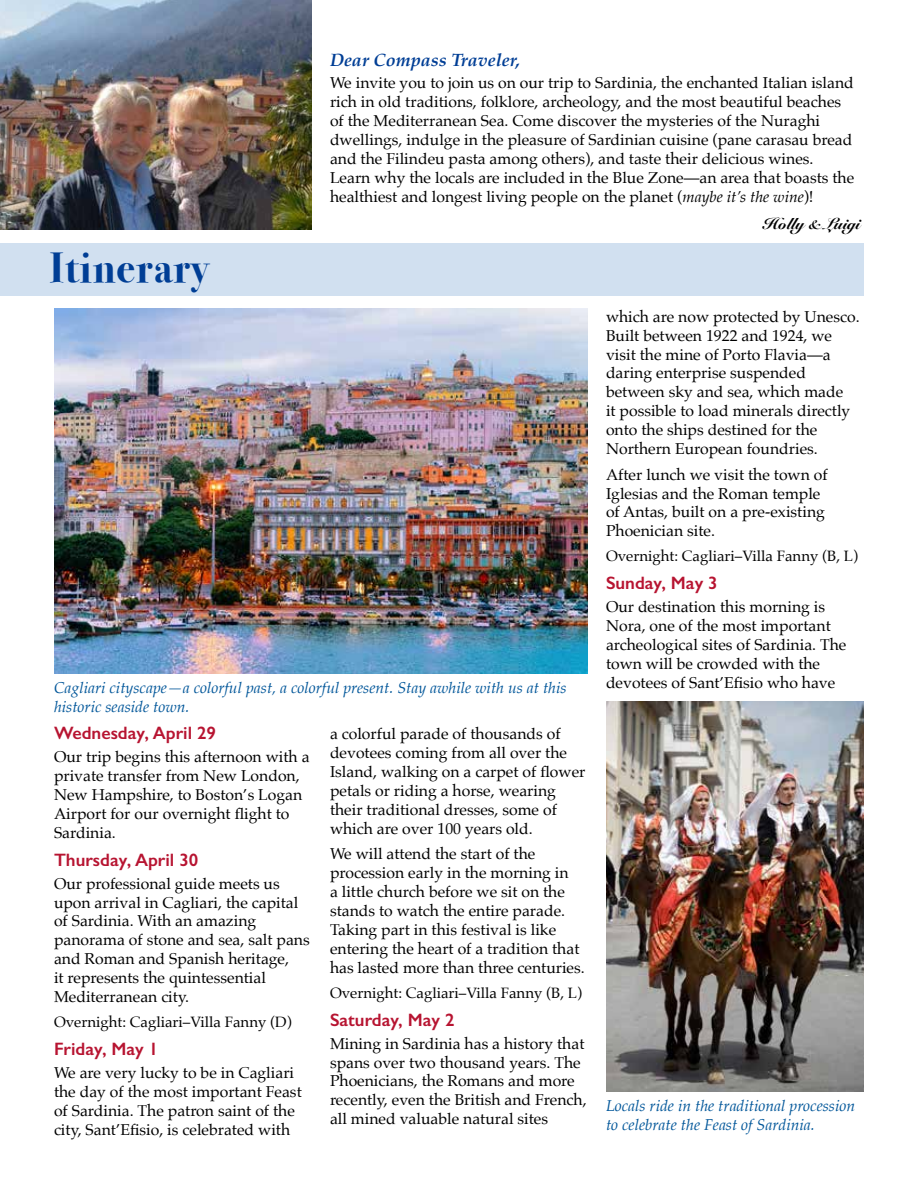
<style>
.page{position:relative;width:918px;height:1188px;background:#fff}
.page>*{position:absolute;margin:0;border:0;box-sizing:border-box;transform-origin:0 0}
.t1{font:700 42px "Bodoni Svty Two OSITCTT";letter-spacing:.025em;color:#003e95}
.t2{font:600 18px "Gill Sans";color:#b71431}
.t3{font:italic 700 18px "Palatino";color:#003e95}
.t4{font:15.75px/18.9px "Palatino";color:#000}
.t5{font:italic 15.75px/18.9px "Palatino";color:#005699}
.t6{font:900 15.75px "Snell Roundhand";color:#000}
.t7{font:15px "Palatino";color:#000}
.s1{font-style:italic}
</style>
<div class="page">
<img style="left:0;top:0;width:312px;height:229px">
<img style="left:54px;top:309px;width:534px;height:365px">
<div style="left:0;top:243px;width:864px;height:53px;background:#d1e0f0"></div>
<img style="left:606px;top:701px;width:258px;height:391px">
<h1 class="t1" style="left:50px;top:243px;width:160px">Itinerary</h1>
<p class="t3" style="left:330px;top:45px;width:192px">Dear Compass Traveler,</p>
<p class="t4" style="left:330px;top:74px;width:526px">We invite you to join us on our trip to Sardinia, the enchanted Italian island rich in old traditions, folklore, archeology, and the most beautiful beaches of the Mediterranean Sea. Come discover the mysteries of the Nuraghi dwellings, indulge in the pleasure of Sardinian cuisine (pane carasau bread and the Filindeu pasta among others), and taste their delicious wines.<br>Learn why the locals are included in the Blue Zone—an area that boasts the healthiest and longest living people on the planet (<span class="s1">maybe it’s the wine</span>)!</p>
<p class="t6" style="left:763px;top:214px;width:99px">Holly &amp; Luigi</p>
<p class="t5" style="left:54px;top:678px;width:514px">Cagliari cityscape—a colorful past, a colorful present. Stay awhile with us at this historic seaside town.</p>
<p class="t2" style="left:54px;top:722px;width:164px">Wednesday, April 29</p>
<p class="t4" style="left:54px;top:747px;width:257px">Our trip begins this afternoon with a private transfer from New London,<br>New Hampshire, to Boston’s Logan<br>Airport for our overnight flight to<br>Sardinia.</p>
<p class="t2" style="left:54px;top:849px;width:146px">Thursday, April 30</p>
<p class="t4" style="left:54px;top:874px;width:257px">Our professional guide meets us upon arrival in Cagliari, the capital of Sardinia. With an amazing panorama of stone and sea, salt pans and Roman and Spanish heritage,<br>it represents the quintessential<br>Mediterranean city.</p>
<p class="t7" style="left:54px;top:1009px;width:239px">Overnight: Cagliari–Villa Fanny (D)</p>
<p class="t2" style="left:54px;top:1038px;width:106px">Friday, May 1</p>
<p class="t4" style="left:54px;top:1063px;width:249px">We are very lucky to be in Cagliari the day of the most important Feast of Sardinia. The patron saint of the city, Sant’Efisio, is celebrated with</p>
<p class="t4" style="left:330px;top:724px;width:257px">a colorful parade of thousands of devotees coming from all over the Island, walking on a carpet of flower petals or riding a horse, wearing their traditional dresses, some of which are over 100 years old.</p>
<p class="t4" style="left:330px;top:845px;width:256px">We will attend the start of the procession early in the morning in<br>a little church before we sit on the stands to watch the entire parade.<br>Taking part in this festival is like entering the heart of a tradition that has lasted more than three centuries.</p>
<p class="t7" style="left:330px;top:980px;width:254px">Overnight: Cagliari–Villa Fanny (B, L)</p>
<p class="t2" style="left:330px;top:1009px;width:126px">Saturday, May 2</p>
<p class="t4" style="left:330px;top:1034px;width:258px">Mining in Sardinia has a history that spans over two thousand years. The Phoenicians, the Romans and more recently, even the British and French, all mined valuable natural sites</p>
<p class="t4" style="left:606px;top:307px;width:255px">which are now protected by Unesco.<br>Built between 1922 and 1924, we visit the mine of Porto Flavia—a daring enterprise suspended between sky and sea, which made<br>it possible to load minerals directly onto the ships destined for the<br>Northern European foundries.</p>
<p class="t4" style="left:606px;top:465px;width:223px">After lunch we visit the town of<br>Iglesias and the Roman temple of Antas, built on a pre-existing<br>Phoenician site.</p>
<p class="t7" style="left:606px;top:544px;width:254px">Overnight: Cagliari–Villa Fanny (B, L)</p>
<p class="t2" style="left:606px;top:572px;width:113px">Sunday, May 3</p>
<p class="t4" style="left:606px;top:597px;width:242px">Our destination this morning is<br>Nora, one of the most important archeological sites of Sardinia. The town will be crowded with the devotees of Sant’Efisio who have</p>
<p class="t5" style="left:606px;top:1096px;width:251px">Locals ride in the traditional procession to celebrate the Feast of Sardinia.</p>
</div>
